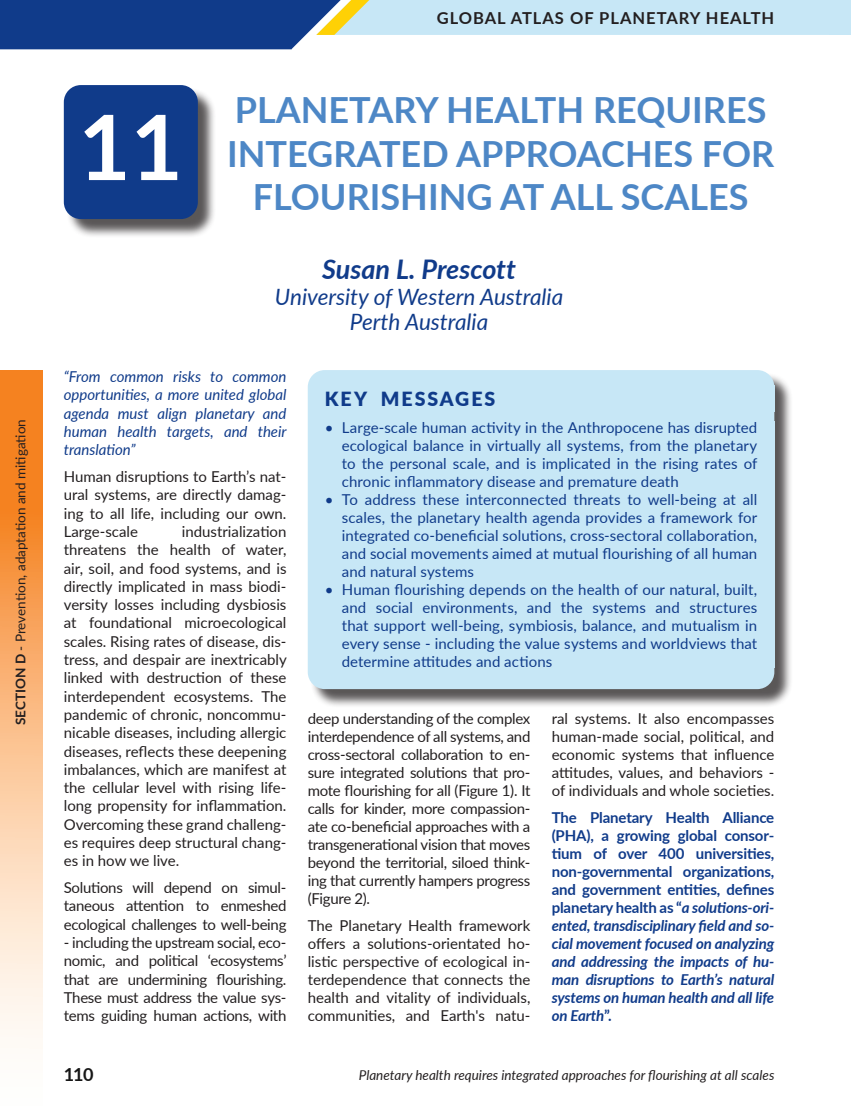
<style>
.page{position:relative;width:851px;height:1106px;background:#fff}
.page>*{position:absolute;margin:0;border:0;box-sizing:border-box;transform-origin:0 0}
.t1{font:700 90px "Lato";color:#fff}
.t2{font:700 36px/43.2px "Lato";color:#4d87c6;text-align:center}
.t3{font:italic 700 27px "Lato";color:#103b8a}
.t4{font:italic 22.5px/25.5px "Lato";color:#103b8a;text-align:center}
.t5{font:900 19.5px "Lato";letter-spacing:.1em;color:#103b8a}
.t6{font:700 18px "Lato";color:#171717}
.t7{font:700 16.5px "Lato";letter-spacing:.06em;color:#231f20}
.t8{font:15px/18.3px "Lato";letter-spacing:-.005em;color:#231f20;text-align:justify}
.t9{font:15px/18px "Lato";letter-spacing:.005em;color:#103b8a;text-align:justify}
.t10{font:italic 700 15px/18px "Lato";letter-spacing:-.01em;color:#103b8a;text-align:justify}
.t11{font:italic 15px/18.3px "Lato";color:#103b8a;text-align:justify}
.t12{font:italic 13.5px "Lato";color:#231f20}
.t13{font:13.5px "Lato";color:#231f20}
.s1{font-weight:700}
.s2{font-style:normal}
</style>
<div class="page">
<svg style="left:0;top:0;width:850px;height:49px"></svg>
<svg style="left:0;top:370px;width:43px;height:668px;background:#f9b77e"></svg>
<div style="left:310px;top:372px;width:482px;height:336px;background:#231f20;opacity:.75"></div>
<div style="left:308px;top:370px;width:466px;height:319px;background:#c7e7f6;border-radius:17px"></div>
<div style="left:66px;top:87px;width:150px;height:151px;background:#231f20;opacity:.75"></div>
<div style="left:64px;top:85px;width:134px;height:134px;background:#103b8a;border-radius:17px"></div>
<h1 class="t1" style="left:78px;top:81px;width:106px">11</h1>
<p class="t7" style="left:436px;top:6px;width:339px">GLOBAL ATLAS OF PLANETARY HEALTH</p>
<h2 class="t2" style="left:227px;top:87px;width:548px">PLANETARY HEALTH REQUIRES<br>INTEGRATED APPROACHES FOR<br>FLOURISHING AT ALL SCALES</h2>
<h3 class="t3" style="left:322px;top:249px;width:195px">Susan L. Prescott</h3>
<h3 class="t4" style="left:275px;top:283px;width:290px">University of Western Australia<br>Perth Australia</h3>
<p class="t11" style="left:64px;top:367px;width:224px">“From common risks to common opportunities, a more united global agenda must align planetary and human health targets, and their translation”</p>
<p class="t8" style="left:64px;top:467px;width:224px">Human disruptions to Earth’s nat&shy;ural systems, are directly damag&shy;ing to all life, including our own.<br>Large-scale</p>
<h3 class="t5" style="left:325px;top:384px;width:172px">KEY MESSAGES</h3>
<p class="t13" style="left:11px;top:725px;width:307px;rotate:-90deg"><span class="s1">SECTION D</span> - Prevention, adaptation and mitigation</p>
<p class="t9" style="left:342px;top:418px;width:417px;text-indent:-17px">• Large-scale human activity in the Anthropocene has disrupted ecological balance in virtually all systems, from the planetary to the personal scale, and is implicated in the rising rates of chronic inflammatory disease and premature death</p>
<p class="t9" style="left:342px;top:490px;width:417px;text-indent:-17px">• To address these interconnected threats to well-being at all scales, the planetary health agenda provides a framework for integrated co-beneficial solutions, cross-sectoral collaboration, and social movements aimed at mutual flourishing of all human and natural systems</p>
<p class="t9" style="left:342px;top:580px;width:417px;text-indent:-17px">• Human flourishing depends on the health of our natural, built, and social environments, and the systems and structures that support well-being, symbiosis, balance, and mutualism in every sense - including the value systems and worldviews that determine attitudes and actions</p>
<p class="t8" style="left:64px;top:522px;width:224px;text-indent:118px">industrialization threatens the health of water, air, soil, and food systems, and is directly implicated in mass biodi&shy;versity losses including dysbiosis at foundational microecological scales. Rising rates of disease, dis&shy;tress, and despair are inextricably linked with destruction of these interdependent ecosystems. The pandemic of chronic, noncommu&shy;nicable diseases, including allergic diseases, reflects these deepening imbalances, which are manifest at the cellular level with rising life&shy;long propensity for inflammation.<br>Overcoming these grand challeng&shy;es requires deep structural chang&shy;es in how we live.</p>
<p class="t8" style="left:64px;top:877px;width:224px">Solutions will depend on simul&shy;taneous attention to enmeshed ecological challenges to well-being</p>
<p class="t8" style="left:64px;top:932px;width:224px">- including the upstream social, eco&shy;nomic, and political ‘ecosystems’ that are undermining flourishing.<br>These must address the value sys&shy;tems guiding human actions, with</p>
<p class="t8" style="left:551px;top:708px;width:224px">ral systems. It also encompasses human-made social, political, and economic systems that influence attitudes, values, and behaviors - of individuals and whole societies.</p>
<p class="t10" style="left:551px;top:807px;width:224px"><span class="s2">The Planetary Health Alliance (PHA), a growing global consor&shy;tium of over 400 universities, non-governmental organizations, and government entities, defines planetary health as “</span>a solutions-ori&shy;ented, transdisciplinary field and so&shy;cial movement focused on analyzing and addressing the impacts of hu&shy;man disruptions to Earth’s natural systems on human health and all life on Earth<span class="s2">”.</span></p>
<p class="t8" style="left:308px;top:709px;width:224px">deep understanding of the complex interdependence of all systems, and cross-sectoral collaboration to en&shy;sure integrated solutions that pro&shy;mote flourishing for all (Figure 1). It calls for kinder, more compassion&shy;ate co-beneficial approaches with a transgenerational vision that moves beyond the territorial, siloed think&shy;ing that currently hampers progress (Figure 2).</p>
<p class="t8" style="left:308px;top:915px;width:224px">The Planetary Health framework offers a solutions-orientated ho&shy;listic perspective of ecological in&shy;terdependence that connects the health and vitality of individuals, communities, and Earth's natu-</p>
<p class="t6" style="left:64px;top:1061px;width:31px">110</p>
<p class="t12" style="left:359px;top:1065px;width:417px">Planetary health requires integrated approaches for flourishing at all scales</p>
</div>
